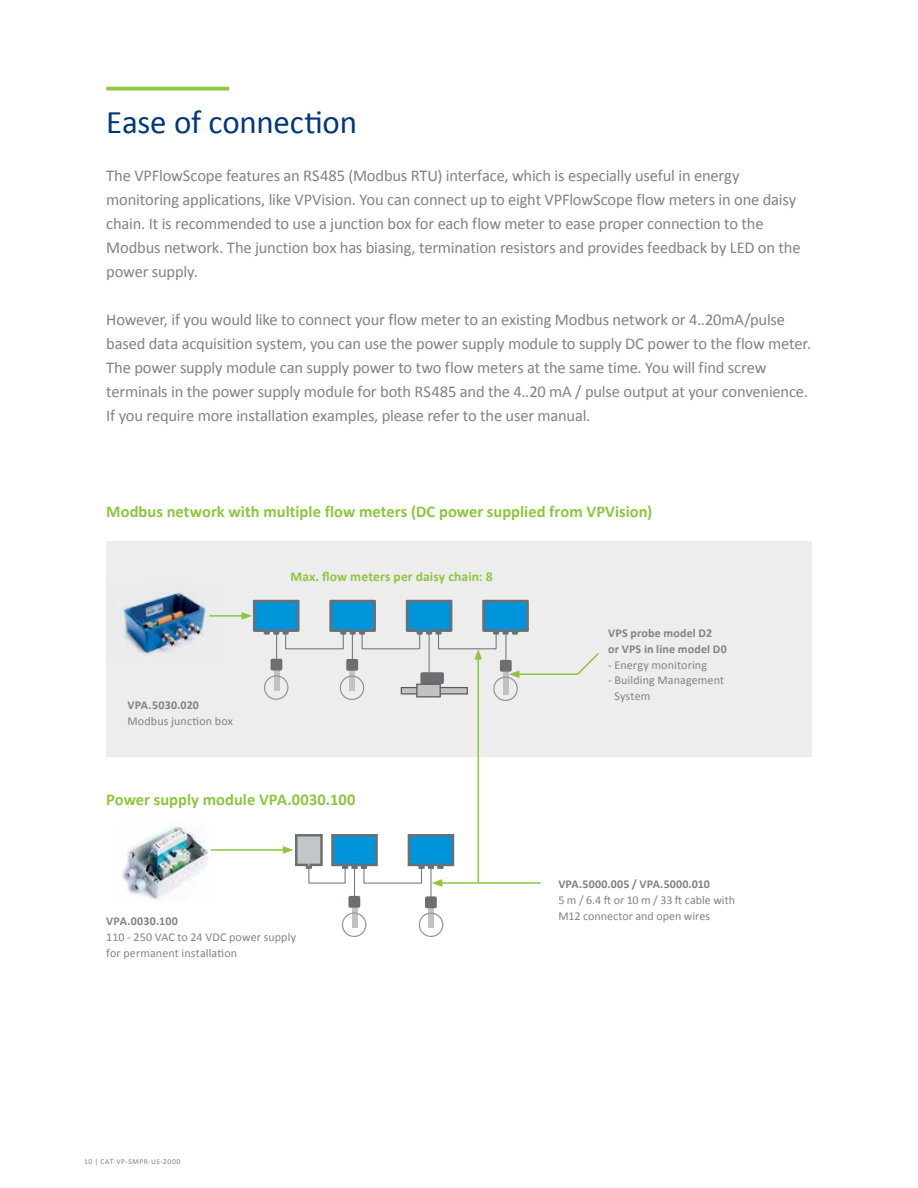
<style>
.page{position:relative;width:918px;height:1188px;background:#fff}
.page>*{position:absolute;margin:0;border:0;box-sizing:border-box;transform-origin:0 0}
.t1{font:33px "Calibri";letter-spacing:-.005em;color:#00377b}
.t2{font:16.5px/24px "Calibri";letter-spacing:-.01em;color:#808285}
.t3{font:700 16.5px "Calibri";letter-spacing:.005em;color:#8dc63f}
.t4{font:700 13.5px "Calibri";letter-spacing:.01em;color:#8dc63f}
.t5{font:12px/15.8px "Calibri";letter-spacing:.01em;color:#808285}
.t6{font:700 12px/15.8px "Calibri";letter-spacing:.015em;color:#808285}
.t7{font:7.5px "Calibri";letter-spacing:.07em;color:#808285}
</style>
<div class="page">
<svg style="left:106px;top:87px;width:123px;height:4px"></svg>
<div style="left:106px;top:541px;width:706px;height:216px;background:#ededee"></div>
<img style="left:120px;top:586px;width:93px;height:68px">
<svg style="left:329px;top:599px;width:47px;height:37px"></svg>
<svg style="left:405px;top:599px;width:48px;height:37px"></svg>
<svg style="left:482px;top:599px;width:47px;height:37px"></svg>
<div style="left:285px;top:633px;width:59px;height:16px;border:1px solid #6d6e71"></div>
<div style="left:362px;top:633px;width:58px;height:16px;border:1px solid #6d6e71"></div>
<div style="left:438px;top:633px;width:59px;height:16px;border:1px solid #6d6e71"></div>
<hr style="left:352px;top:631px;width:1px;height:34px;background:#6d6e71">
<div style="left:350px;top:665px;width:5px;height:26px;background:#c0c2c4"></div>
<div style="left:346px;top:659px;width:12px;height:12px;background:#6d6e71;border-radius:2px"></div>
<div style="left:340px;top:676px;width:24px;height:24px;border:1px solid #939598;border-radius:50%"></div>
<hr style="left:429px;top:635px;width:1px;height:41px;background:#6d6e71">
<div style="left:420px;top:672px;width:24px;height:12px;background:#6d6e71;border-radius:2px"></div>
<hr style="left:505px;top:635px;width:1px;height:34px;background:#6d6e71">
<div style="left:503px;top:669px;width:5px;height:26px;background:#c0c2c4"></div>
<div style="left:500px;top:660px;width:12px;height:12px;background:#6d6e71;border-radius:2px"></div>
<div style="left:493px;top:676px;width:25px;height:25px;border:1px solid #939598;border-radius:50%"></div>
<hr style="left:276px;top:630px;width:1px;height:35px;background:#6d6e71">
<div style="left:274px;top:665px;width:5px;height:25px;background:#c0c2c4"></div>
<div style="left:271px;top:659px;width:11px;height:11px;background:#6d6e71;border-radius:2px"></div>
<div style="left:264px;top:675px;width:25px;height:25px;border:1px solid #939598;border-radius:50%"></div>
<div style="left:401px;top:688px;width:66px;height:6px;background:#c0c2c4"></div>
<div style="left:401px;top:687px;width:67px;height:8px;border:1px solid #58595b"></div>
<div style="left:417px;top:684px;width:23px;height:13px;background:#c0c2c4"></div>
<div style="left:416px;top:684px;width:25px;height:13px;border:1px solid #58595b"></div>
<img style="left:122px;top:822px;width:89px;height:79px">
<svg style="left:331px;top:834px;width:47px;height:35px"></svg>
<div style="left:363px;top:867px;width:59px;height:17px;border:1px solid #6d6e71"></div>
<svg style="left:406px;top:834px;width:49px;height:36px"></svg>
<hr style="left:431px;top:868px;width:1px;height:34px;background:#6d6e71">
<hr style="left:354px;top:868px;width:1px;height:34px;background:#6d6e71">
<div style="left:308px;top:867px;width:38px;height:17px;border:1px solid #6d6e71"></div>
<div style="left:352px;top:902px;width:5px;height:25px;background:#c0c2c4"></div>
<div style="left:348px;top:896px;width:12px;height:12px;background:#6d6e71;border-radius:2px"></div>
<div style="left:429px;top:903px;width:5px;height:25px;background:#c0c2c4"></div>
<div style="left:425px;top:896px;width:12px;height:12px;background:#6d6e71;border-radius:2px"></div>
<div style="left:342px;top:913px;width:24px;height:24px;border:1px solid #939598;border-radius:50%"></div>
<div style="left:419px;top:913px;width:24px;height:24px;border:1px solid #939598;border-radius:50%"></div>
<hr style="left:209px;top:615px;width:35px;height:2px;background:#8dc63f">
<svg style="left:242px;top:599px;width:59px;height:37px"></svg>
<hr style="left:211px;top:849px;width:74px;height:2px;background:#8dc63f">
<svg style="left:283px;top:834px;width:41px;height:36px"></svg>
<hr style="left:477px;top:657px;width:2px;height:226px;background:#8dc63f">
<svg style="left:474px;top:649px;width:8px;height:11px"></svg>
<svg style="left:509px;top:653px;width:90px;height:25px"></svg>
<hr style="left:440px;top:882px;width:101px;height:2px;background:#8dc63f">
<svg style="left:432px;top:879px;width:10px;height:8px"></svg>
<h1 class="t1" style="left:106px;top:101px;width:252px">Ease of connection</h1>
<p class="t2" style="left:106px;top:164px;width:696px">The VPFlowScope features an RS485 (Modbus RTU) interface, which is especially useful in energy monitoring applications, like VPVision. You can connect up to eight VPFlowScope flow meters in one daisy chain. It is recommended to use a junction box for each flow meter to ease proper connection to the Modbus network. The junction box has biasing, termination resistors and provides feedback by LED on the power supply.</p>
<p class="t2" style="left:106px;top:308px;width:706px">However, if you would like to connect your flow meter to an existing Modbus network or 4..20mA/pulse based data acquisition system, you can use the power supply module to supply DC power to the flow meter.<br>The power supply module can supply power to two flow meters at the same time. You will find screw terminals in the power supply module for both RS485 and the 4..20 mA / pulse output at your convenience.<br>If you require more installation examples, please refer to the user manual.</p>
<p class="t3" style="left:106px;top:501px;width:548px">Modbus network with multiple flow meters (DC power supplied from VPVision)</p>
<p class="t6" style="left:128px;top:697px;width:73px">VPA.5030.020</p>
<p class="t5" style="left:128px;top:713px;width:107px">Modbus junction box</p>
<p class="t4" style="left:290px;top:568px;width:204px">Max. flow meters per daisy chain: 8</p>
<p class="t3" style="left:106px;top:789px;width:251px">Power supply module VPA.0030.100</p>
<p class="t6" style="left:106px;top:913px;width:73px">VPA.0030.100</p>
<p class="t5" style="left:106px;top:929px;width:191px">110 - 250 VAC to 24 VDC power supply for permanent installation</p>
<p class="t6" style="left:608px;top:625px;width:120px">VPS probe model D2<br>or VPS in line model D0</p>
<p class="t5" style="left:608px;top:657px;width:100px">- Energy monitoring</p>
<p class="t5" style="left:615px;top:672px;width:111px;text-indent:-6px">- Building Management<br>System</p>
<p class="t6" style="left:558px;top:876px;width:153px">VPA.5000.005 / VPA.5000.010</p>
<p class="t5" style="left:558px;top:892px;width:178px">5 m / 6.4 ft or 10 m / 33 ft cable with<br>M12 connector and open wires</p>
<p class="t7" style="left:84px;top:1157px;width:98px">10 | CAT-VP-SMPR-US-2000</p>
</div>
